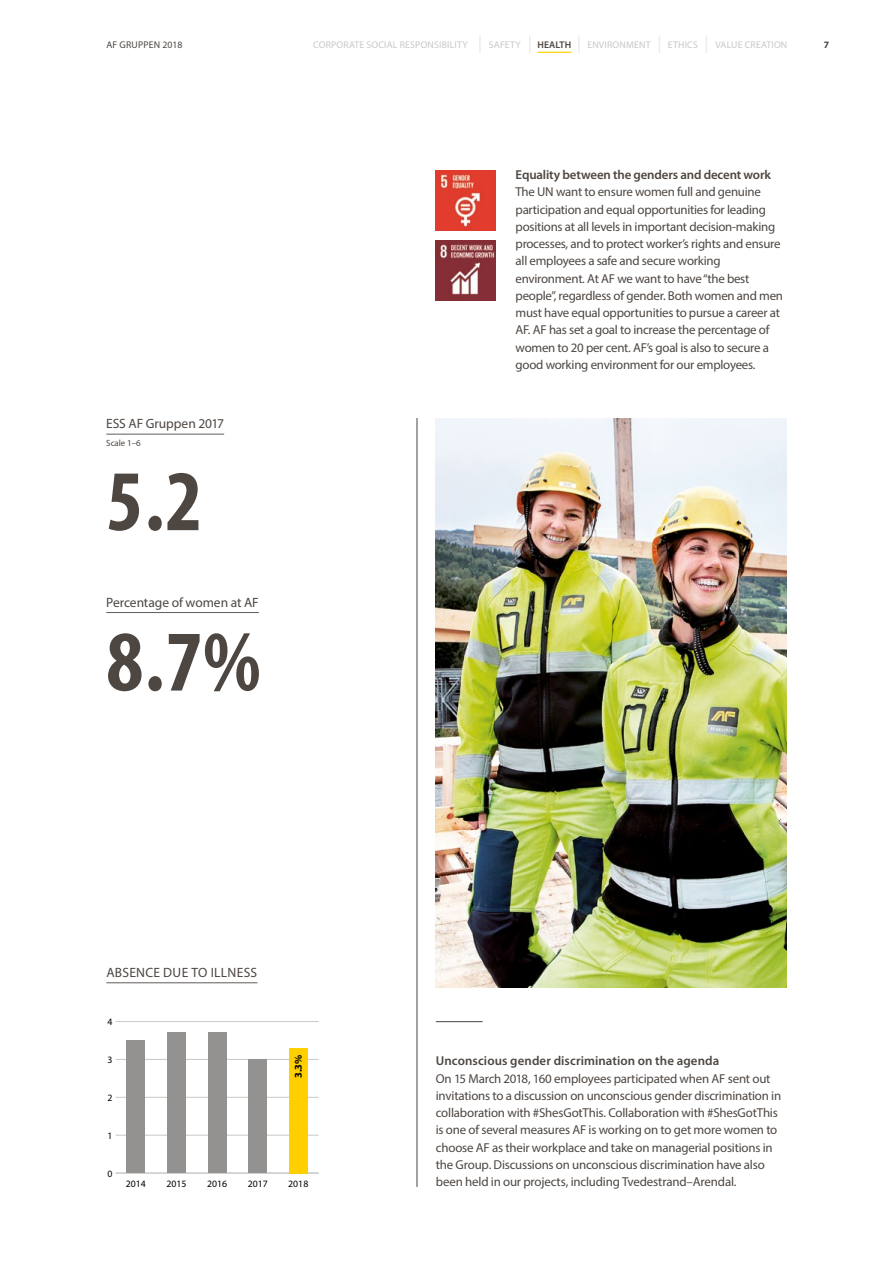
<style>
.page{position:relative;width:893px;height:1263px;background:#fff}
.page>*{position:absolute;margin:0;border:0;box-sizing:border-box;transform-origin:0 0}
.t1{font:700 condensed 87px "Myriad Pro";color:#4d4641}
.t2{font:13.5px "Myriad Pro";letter-spacing:-.005em;color:#4d4641}
.t3{font:13.5px "Myriad Pro";letter-spacing:.02em;color:#4d4641}
.t4{font:12.9px/17.2px "Myriad Pro";letter-spacing:-.02em;color:#4d4641}
.t5{font:600 12.9px "Myriad Pro";letter-spacing:.005em;color:#4d4641}
.t6{font:700 10.5px "Myriad Pro";color:#000}
.t7{font:9.75px "Myriad Pro";letter-spacing:.02em;color:#c8c8c7}
.t8{font:9.75px "Myriad Pro";color:#000}
.t9{font:9.75px "Myriad Pro";letter-spacing:.02em;color:#4d4641}
.t10{font:600 9.75px "Myriad Pro";letter-spacing:.02em;color:#4d4641}
.t11{font:700 9.75px "Myriad Pro";color:#4d4641}
.t12{font:9px "Myriad Pro";letter-spacing:-.01em;color:#4d4641}
</style>
<div class="page">
<svg style="left:706px;top:35px;width:1px;height:18px"></svg>
<svg style="left:659px;top:35px;width:1px;height:18px"></svg>
<svg style="left:529px;top:35px;width:2px;height:18px"></svg>
<svg style="left:578px;top:35px;width:2px;height:18px"></svg>
<svg style="left:479px;top:35px;width:2px;height:18px"></svg>
<hr style="left:537px;top:52px;width:34px;height:1px;background:#ffd000">
<hr style="left:106px;top:434px;width:118px;height:1px;background:#615c58">
<hr style="left:106px;top:612px;width:153px;height:1px;background:#615c58">
<img style="left:436px;top:418px;width:351px;height:569px">
<img style="left:436px;top:171px;width:59px;height:59px">
<hr style="left:106px;top:982px;width:151px;height:1px;background:#615c58">
<hr style="left:116px;top:1173px;width:203px;height:1px;background:#c8c8c7">
<hr style="left:116px;top:1135px;width:203px;height:1px;background:#c8c8c7">
<hr style="left:116px;top:1097px;width:203px;height:1px;background:#c8c8c7">
<hr style="left:116px;top:1059px;width:203px;height:1px;background:#c8c8c7">
<hr style="left:116px;top:1021px;width:203px;height:1px;background:#c8c8c7">
<div style="left:127px;top:1040px;width:18px;height:133px;background:#949290"></div>
<div style="left:167px;top:1033px;width:19px;height:140px;background:#949290"></div>
<div style="left:208px;top:1033px;width:18px;height:140px;background:#949290"></div>
<div style="left:249px;top:1059px;width:18px;height:114px;background:#949290"></div>
<div style="left:289px;top:1048px;width:18px;height:125px;background:#ffcf00"></div>
<hr style="left:417px;top:418px;width:1px;height:769px;background:#4d4641">
<hr style="left:436px;top:1021px;width:47px;height:1px;background:#4d4641">
<img style="left:436px;top:241px;width:59px;height:59px">
<p class="t9" style="left:106px;top:39px;width:77px">AF GRUPPEN 2018</p>
<p class="t7" style="left:313px;top:39px;width:156px">CORPORATE SOCIAL RESPONSIBILITY</p>
<p class="t7" style="left:489px;top:39px;width:33px">SAFETY</p>
<p class="t10" style="left:537px;top:39px;width:35px">HEALTH</p>
<p class="t7" style="left:587px;top:39px;width:65px">ENVIRONMENT</p>
<p class="t7" style="left:668px;top:39px;width:31px">ETHICS</p>
<p class="t7" style="left:715px;top:39px;width:73px">VALUE CREATION</p>
<p class="t11" style="left:824px;top:39px;width:7px">7</p>
<p class="t2" style="left:106px;top:415px;width:119px">ESS AF Gruppen 2017</p>
<p class="t12" style="left:106px;top:438px;width:36px">Scale 1–6</p>
<h1 class="t1" style="left:106px;top:447px;width:98px">5.2</h1>
<p class="t2" style="left:106px;top:594px;width:154px">Percentage of women at AF</p>
<h1 class="t1" style="left:106px;top:607px;width:156px">8.7%</h1>
<p class="t3" style="left:106px;top:964px;width:152px">ABSENCE DUE TO ILLNESS</p>
<p class="t8" style="left:107px;top:1016px;width:7px">4</p>
<p class="t5" style="left:516px;top:168px;width:257px">Equality between the genders and decent work</p>
<p class="t4" style="left:516px;top:183px;width:269px">The UN want to ensure women full and genuine participation and equal opportunities for leading positions at all levels in important decision-making processes, and to protect worker’s rights and ensure all employees a safe and secure working environment. At AF we want to have “the best people”, regardless of gender. Both women and men must have equal opportunities to pursue a career at AF. AF has set a goal to increase the percentage of women to 20 per cent. AF’s goal is also to secure a good working environment for our employees.</p>
<p class="t8" style="left:107px;top:1054px;width:7px">3</p>
<p class="t8" style="left:107px;top:1091px;width:7px">2</p>
<p class="t8" style="left:107px;top:1129px;width:7px">1</p>
<p class="t8" style="left:107px;top:1167px;width:7px">0</p>
<p class="t6" style="left:293px;top:1078px;width:25px;rotate:-90deg">3.3%</p>
<p class="t5" style="left:436px;top:1054px;width:285px">Unconscious gender discrimination on the agenda</p>
<p class="t4" style="left:436px;top:1069px;width:347px">On 15 March 2018, 160 employees participated when AF sent out invitations to a discussion on unconscious gender discrimination in collaboration with #ShesGotThis. Collaboration with #ShesGotThis is one of several measures AF is working on to get more women to choose AF as their workplace and take on managerial positions in the Group. Discussions on unconscious discrimination have also been held in our projects, including Tvedestrand–Arendal.</p>
<p class="t8" style="left:126px;top:1178px;width:22px">2014</p>
<p class="t8" style="left:167px;top:1178px;width:22px">2015</p>
<p class="t8" style="left:207px;top:1178px;width:22px">2016</p>
<p class="t8" style="left:248px;top:1178px;width:22px">2017</p>
<p class="t8" style="left:288px;top:1178px;width:22px">2018</p>
</div>
